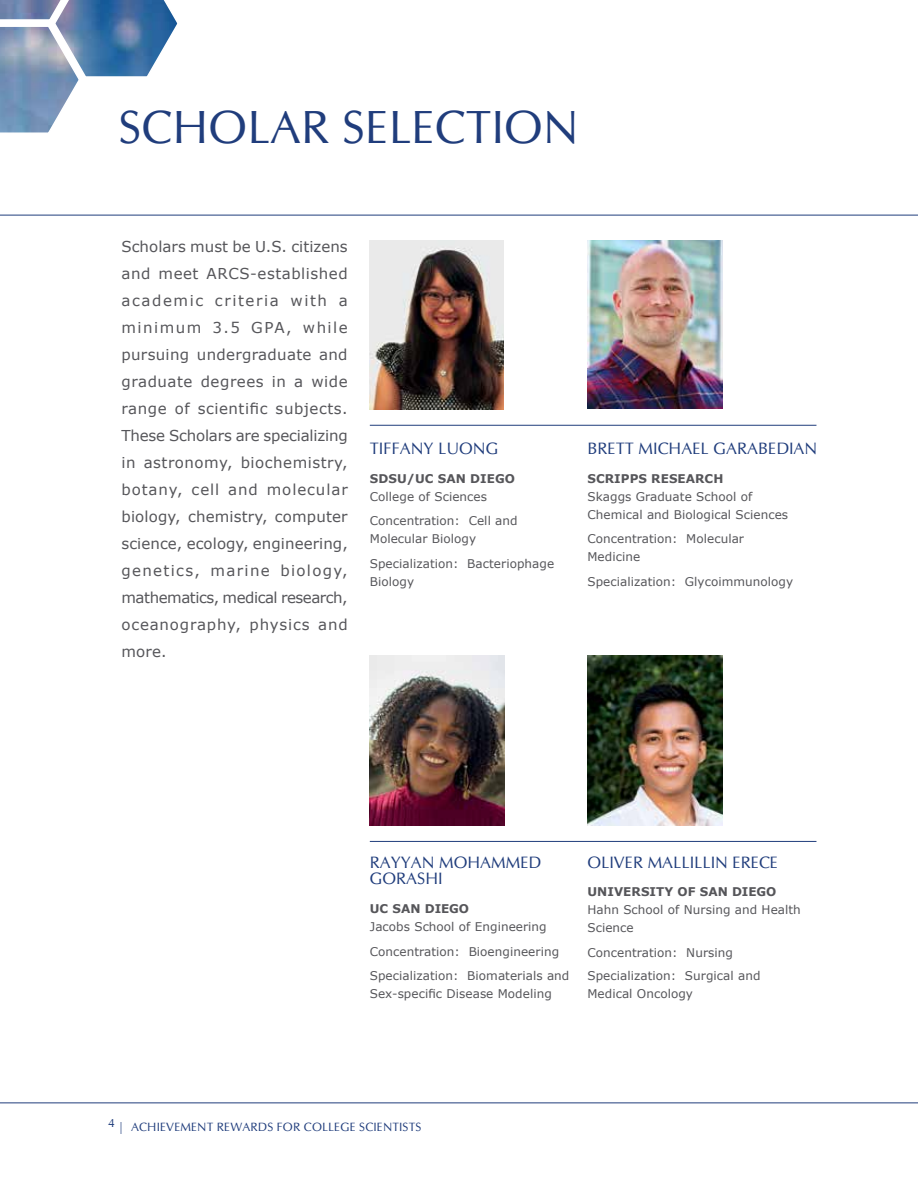
<style>
.page{position:relative;width:918px;height:1188px;background:#fff}
.page>*{position:absolute;margin:0;border:0;box-sizing:border-box;transform-origin:0 0}
.t1{font:46.5px "CG Omega";color:#203d7c}
.t2{font:16.5px "CG Omega";color:#203d7c}
.t3{font:15px/27px "Verdana";letter-spacing:.01em;color:#56565a;text-align:justify}
.t4{font:12px/24.8px "Verdana";letter-spacing:.005em;color:#56565a}
.t5{font:700 12px "Verdana";letter-spacing:.005em;color:#56565a}
.t6{font:12px "CG Omega";letter-spacing:.01em;color:#203d7c}
</style>
<div class="page">
<hr style="left:0;top:1103px;width:918px;height:1px;background:#203d7c">
<svg style="left:0;top:0;width:178px;height:133px"></svg>
<hr style="left:0;top:215px;width:918px;height:1px;background:#203d7c">
<hr style="left:370px;top:841px;width:446px;height:1px;background:#203d7c">
<img style="left:370px;top:240px;width:134px;height:170px">
<hr style="left:370px;top:425px;width:446px;height:1px;background:#203d7c">
<img style="left:587px;top:240px;width:135px;height:168px">
<img style="left:587px;top:655px;width:135px;height:171px">
<img style="left:370px;top:655px;width:135px;height:171px">
<h1 class="t1" style="left:118px;top:99px;width:462px">SCHOLAR SELECTION</h1>
<p class="t3" style="left:122px;top:233px;width:228px">Scholars must be U.S. citizens and meet ARCS-established academic criteria with a minimum 3.5 GPA, while pursuing undergraduate and graduate degrees in a wide range of scientific subjects.<br>These Scholars are specializing in astronomy, biochemistry, botany, cell and molecular biology, chemistry, computer science, ecology, engineering, genetics, marine biology, mathematics, medical research, oceanography, physics and more.</p>
<h2 class="t2" style="left:370px;top:439px;width:10px">TIFFAN</h2>
<h2 class="t2" style="left:424px;top:439px;width:49px">Y LUONG</h2>
<p class="t5" style="left:370px;top:470px;width:147px">SDSU/UC SAN DIEGO</p>
<p class="t4" style="left:370px;top:484px;width:149px">College of Sciences<br>Concentration: Cell and</p>
<p class="t4" style="left:370px;top:527px;width:186px">Molecular Biology<br>Specialization: Bacteriophage</p>
<p class="t4" style="left:370px;top:569px;width:46px">Biology</p>
<h2 class="t2" style="left:587px;top:439px;width:20px">BRETT</h2>
<h2 class="t2" style="left:639px;top:439px;width:25px">MICHAEL</h2>
<h2 class="t2" style="left:713px;top:439px;width:12px">GARA</h2>
<h2 class="t2" style="left:758px;top:439px;width:21px">BEDIAN</h2>
<p class="t5" style="left:587px;top:470px;width:137px">SCRIPPS RESEARCH</p>
<p class="t4" style="left:587px;top:487px;width:202px;line-height:18px">Skaggs Graduate School of<br>Chemical and Biological Sciences</p>
<p class="t4" style="left:587px;top:530px;width:158px;line-height:18px">Concentration: Molecular<br>Medicine</p>
<p class="t4" style="left:587px;top:569px;width:207px">Specialization: Glycoimmunology</p>
<h2 class="t2" style="left:370px;top:852px;width:98px">RAYYAN MOHA</h2>
<h2 class="t2" style="left:491px;top:852px;width:40px">MMED</h2>
<h2 class="t2" style="left:370px;top:869px;width:12px">GORASHI</h2>
<p class="t5" style="left:370px;top:900px;width:101px">UC SAN DIEGO</p>
<p class="t4" style="left:370px;top:914px;width:201px">Jacobs School of Engineering<br>Concentration: Bioengineering<br>Specialization: Biomaterials and</p>
<p class="t4" style="left:370px;top:982px;width:184px">Sex-specific Disease Modeling</p>
<h2 class="t2" style="left:587px;top:852px;width:11px">OLIVER</h2>
<h2 class="t2" style="left:648px;top:852px;width:24px">MALLILLIN</h2>
<h2 class="t2" style="left:733px;top:852px;width:10px">ERECE</h2>
<p class="t5" style="left:587px;top:884px;width:190px">UNIVERSITY OF SAN DIEGO</p>
<p class="t4" style="left:587px;top:901px;width:215px;line-height:18px">Hahn School of Nursing and Health<br>Science</p>
<p class="t4" style="left:587px;top:941px;width:175px;line-height:22.6px">Concentration: Nursing<br>Specialization: Surgical and</p>
<p class="t4" style="left:587px;top:981px;width:107px">Medical Oncology</p>
<p class="t6" style="left:108px;top:1120px;width:315px">4 | ACHIEVEMENT REWARDS FOR COLLEGE SCIENTISTS</p>
</div>
